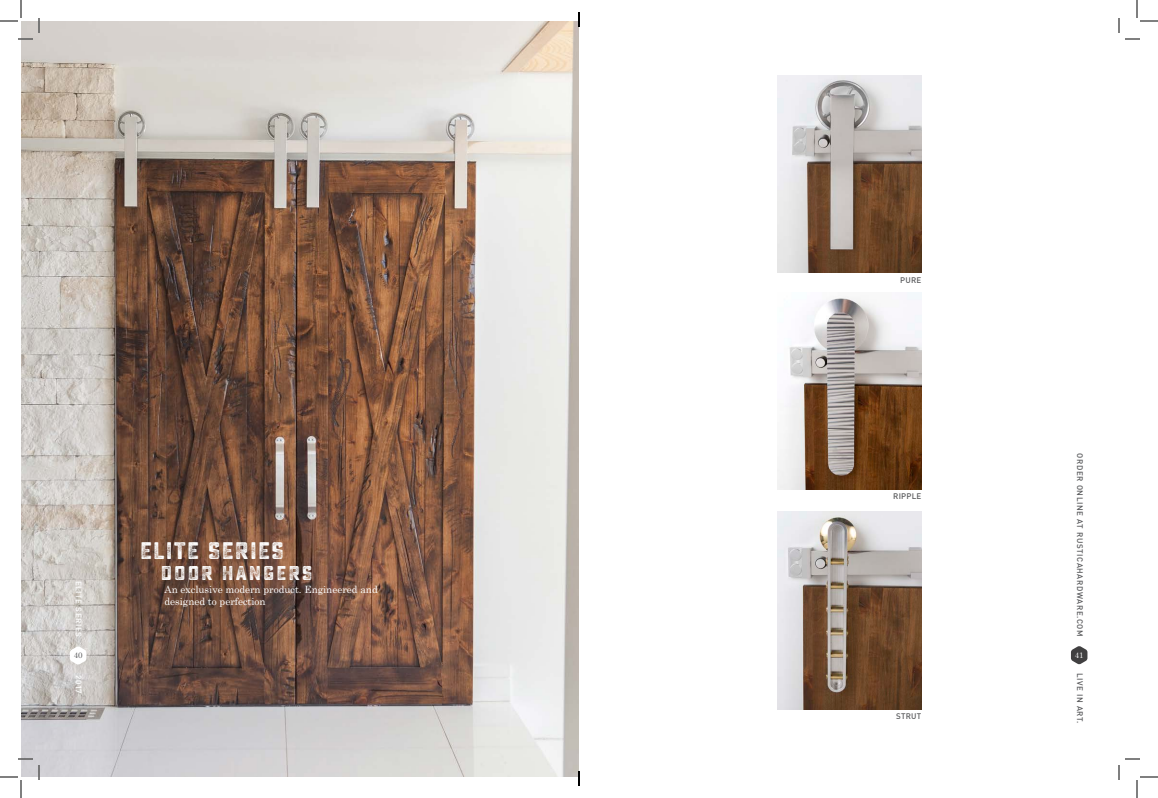
<style>
.page{position:relative;width:1158px;height:798px;background:#fff}
.page>*{position:absolute;margin:0;border:0;box-sizing:border-box;transform-origin:0 0}
.t1{font:24px "Sucrose Bold Three";letter-spacing:.05em;color:#fff}
.t2{font:20px "Sucrose Bold Three";letter-spacing:.1em;color:#fff}
.t3{font:10px/12px "Century Schoolbook";color:#fff}
.t4{font:500 8px "DIN";letter-spacing:.075em;color:#57585a}
.t5{font:500 8px "DIN";letter-spacing:.075em;color:#fff}
.t6{font:8px "Century Schoolbook";color:#fff}
.t7{font:8px "Century Schoolbook";color:#57585a}
</style>
<div class="page">
<img style="left:777px;top:75px;width:144px;height:198px">
<img style="left:777px;top:292px;width:144px;height:198px">
<img style="left:777px;top:512px;width:144px;height:198px">
<img style="left:21px;top:21px;width:558px;height:756px">
<svg style="left:1071px;top:646px;width:16px;height:18px"></svg>
<svg style="left:70px;top:646px;width:16px;height:19px"></svg>
<svg style="left:0;top:0;width:40px;height:40px"></svg>
<svg style="left:0;top:758px;width:40px;height:40px"></svg>
<svg style="left:1118px;top:0;width:40px;height:40px"></svg>
<svg style="left:1118px;top:758px;width:40px;height:40px"></svg>
<svg style="left:578px;top:12px;width:2px;height:15px"></svg>
<svg style="left:578px;top:771px;width:2px;height:15px"></svg>
<p class="t5" style="left:84px;top:581px;width:58px;rotate:90deg">ELITE SERIES</p>
<p class="t5" style="left:84px;top:675px;width:20px;rotate:90deg">2017</p>
<p class="t7" style="left:74px;top:651px;width:10px">40</p>
<p class="t1" style="left:140px;top:536px;width:146px">ELITE SERIES</p>
<p class="t2" style="left:161px;top:561px;width:154px">DOOR HANGERS</p>
<p class="t3" style="left:164px;top:583px;width:215px">An exclusive modern product. Engineered and designed to perfection</p>
<p class="t4" style="left:900px;top:275px;width:23px">PURE</p>
<p class="t4" style="left:893px;top:491px;width:30px">RIPPLE</p>
<p class="t4" style="left:896px;top:711px;width:27px">STRUT</p>
<p class="t4" style="left:1085px;top:453px;width:185px;rotate:90deg">ORDER ONLINE AT RUSTICAHARDWARE.COM</p>
<p class="t6" style="left:1075px;top:650px;width:10px">41</p>
<p class="t4" style="left:1085px;top:673px;width:53px;rotate:90deg">LIVE IN ART.</p>
</div>
